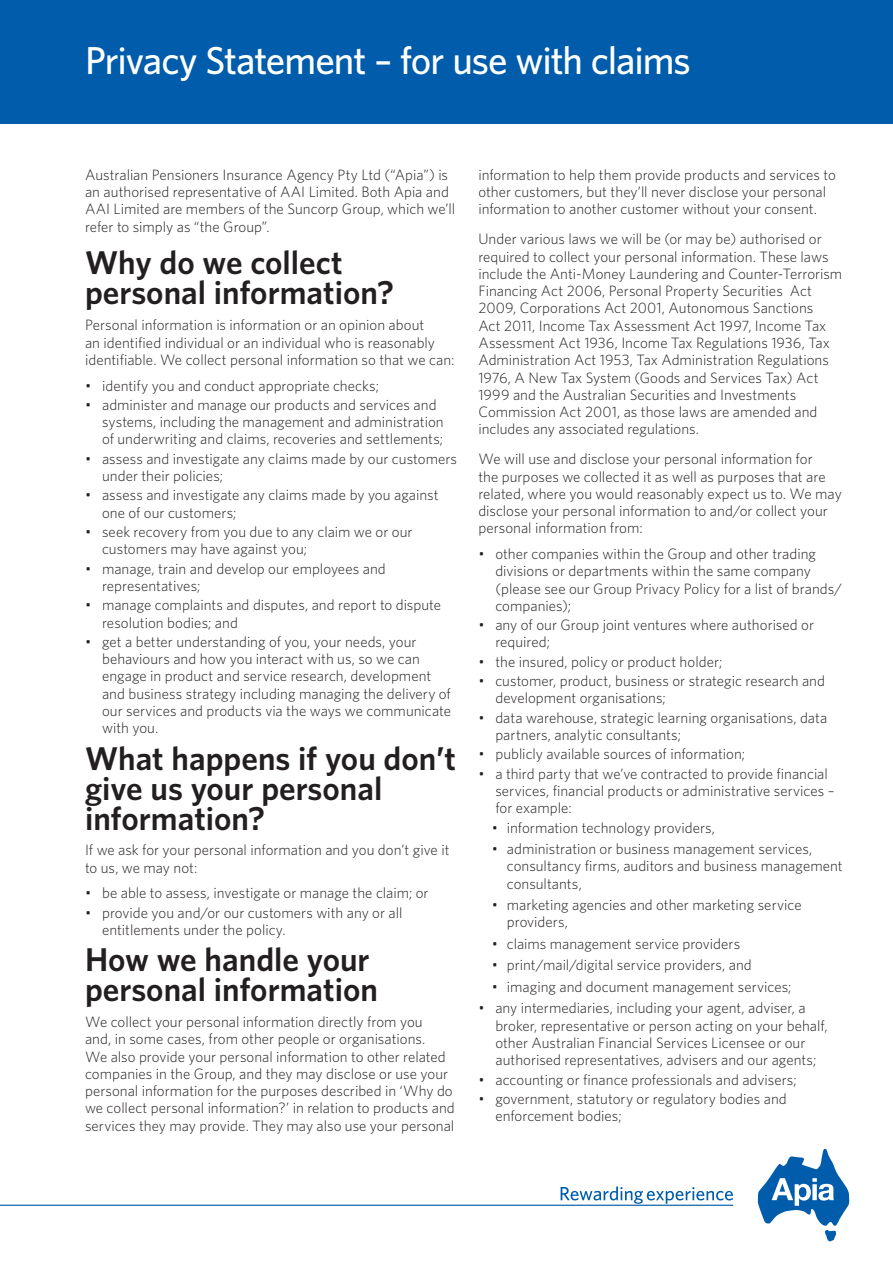
<style>
.page{position:relative;width:893px;height:1263px;background:#fff}
.page>*{position:absolute;margin:0;border:0;box-sizing:border-box;transform-origin:0 0}
.t1{font:500 39px "Whitney";letter-spacing:-.03em;color:#fff}
.t2{font:600 33px/30px "Whitney";color:#231f20}
.t3{font:300 15px/17.2px "Whitney";color:#231f20}
</style>
<div class="page">
<div style="left:0;top:0;width:893px;height:123px;background:#015dab"></div>
<svg style="left:758px;top:1149px;width:91px;height:93px"></svg>
<svg style="left:561px;top:1186px;width:172px;height:18px"></svg>
<hr style="left:0;top:1205px;width:733px;height:1px;background:#015dab">
<h1 class="t1" style="left:85px;top:34px;width:607px">Privacy Statement – for use with claims</h1>
<p class="t3" style="left:85px;top:166px;width:372px">Australian Pensioners Insurance Agency Pty Ltd (“Apia”) is an authorised representative of AAI Limited. Both Apia and AAI Limited are members of the Suncorp Group, which we’ll refer to simply as “the Group”.</p>
<h2 class="t2" style="left:85px;top:247px;width:310px">Why do we collect personal information?</h2>
<p class="t3" style="left:85px;top:316px;width:371px">Personal information is information or an opinion about<br>an identified individual or an individual who is reasonably identifiable. We collect personal information so that we can:</p>
<p class="t3" style="left:85px;top:376px;width:296px">• identify you and conduct appropriate checks;</p>
<p class="t3" style="left:102px;top:396px;width:343px;text-indent:-17px">• administer and manage our products and services and systems, including the management and administration of underwriting and claims, recoveries and settlements;</p>
<p class="t3" style="left:102px;top:449px;width:357px;text-indent:-17px">• assess and investigate any claims made by our customers under their policies;</p>
<p class="t3" style="left:102px;top:486px;width:338px;text-indent:-17px">• assess and investigate any claims made by you against one of our customers;</p>
<p class="t3" style="left:102px;top:523px;width:312px;text-indent:-17px">• seek recovery from you due to any claim we or our customers may have against you;</p>
<p class="t3" style="left:102px;top:559px;width:285px;text-indent:-17px">• manage, train and develop our employees and representatives;</p>
<p class="t3" style="left:102px;top:596px;width:340px;text-indent:-17px">• manage complaints and disputes, and report to dispute resolution bodies; and</p>
<p class="t3" style="left:102px;top:633px;width:350px;text-indent:-17px">• get a better understanding of you, your needs, your behaviours and how you interact with us, so we can engage in product and service research, development and business strategy including managing the delivery of our services and products via the ways we communicate with you.</p>
<h2 class="t2" style="left:85px;top:742px;width:372px">What happens if you don’t give us your personal information?</h2>
<p class="t3" style="left:85px;top:841px;width:366px">If we ask for your personal information and you don’t give it to us, we may not:</p>
<p class="t3" style="left:85px;top:884px;width:345px">• be able to assess, investigate or manage the claim; or</p>
<p class="t3" style="left:102px;top:903px;width:302px;text-indent:-17px">• provide you and/or our customers with any or all entitlements under the policy.</p>
<h2 class="t2" style="left:85px;top:944px;width:295px">How we handle your personal information</h2>
<p class="t3" style="left:85px;top:1013px;width:371px">We collect your personal information directly from you<br>and, in some cases, from other people or organisations.<br>We also provide your personal information to other related companies in the Group, and they may disclose or use your personal information for the purposes described in ‘Why do we collect personal information?’ in relation to products and services they may provide. They may also use your personal</p>
<p class="t3" style="left:478px;top:166px;width:359px">information to help them provide products and services to other customers, but they’ll never disclose your personal information to another customer without your consent.</p>
<p class="t3" style="left:478px;top:230px;width:365px">Under various laws we will be (or may be) authorised or required to collect your personal information. These laws include the Anti-Money Laundering and Counter-Terrorism Financing Act 2006, Personal Property Securities Act 2009, Corporations Act 2001, Autonomous Sanctions<br>Act 2011, Income Tax Assessment Act 1997, Income Tax Assessment Act 1936, Income Tax Regulations 1936, Tax Administration Act 1953, Tax Administration Regulations 1976, A New Tax System (Goods and Services Tax) Act 1999 and the Australian Securities and Investments Commission Act 2001, as those laws are amended and includes any associated regulations.</p>
<p class="t3" style="left:478px;top:450px;width:365px">We will use and disclose your personal information for<br>the purposes we collected it as well as purposes that are related, where you would reasonably expect us to. We may disclose your personal information to and/or collect your personal information from:</p>
<p class="t3" style="left:495px;top:545px;width:348px;text-indent:-17px">• other companies within the Group and other trading divisions or departments within the same company (please see our Group Privacy Policy for a list of brands/ companies);</p>
<p class="t3" style="left:495px;top:616px;width:320px;text-indent:-17px">• any of our Group joint ventures where authorised or required;</p>
<p class="t3" style="left:478px;top:652px;width:246px">• the insured, policy or product holder;</p>
<p class="t3" style="left:495px;top:672px;width:331px;text-indent:-17px">• customer, product, business or strategic research and development organisations;</p>
<p class="t3" style="left:495px;top:708px;width:333px;text-indent:-17px">• data warehouse, strategic learning organisations, data partners, analytic consultants;</p>
<p class="t3" style="left:478px;top:745px;width:268px">• publicly available sources of information;</p>
<p class="t3" style="left:495px;top:764px;width:341px;text-indent:-17px">• a third party that we’ve contracted to provide financial services, financial products or administrative services – for example:</p>
<p class="t3" style="left:492px;top:818px;width:225px">• information technology providers,</p>
<p class="t3" style="left:507px;top:840px;width:337px;text-indent:-15px">• administration or business management services, consultancy firms, auditors and business management consultants,</p>
<p class="t3" style="left:507px;top:896px;width:296px;text-indent:-15px">• marketing agencies and other marketing service providers,</p>
<p class="t3" style="left:492px;top:935px;width:250px">• claims management service providers</p>
<p class="t3" style="left:492px;top:956px;width:261px">• print/mail/digital service providers, and</p>
<p class="t3" style="left:492px;top:978px;width:301px">• imaging and document management services;</p>
<p class="t3" style="left:495px;top:999px;width:334px;text-indent:-17px">• any intermediaries, including your agent, adviser, a broker, representative or person acting on your behalf, other Australian Financial Services Licensee or our authorised representatives, advisers and our agents;</p>
<p class="t3" style="left:478px;top:1070px;width:320px">• accounting or finance professionals and advisers;</p>
<p class="t3" style="left:495px;top:1090px;width:293px;text-indent:-17px">• government, statutory or regulatory bodies and enforcement bodies;</p>
</div>
